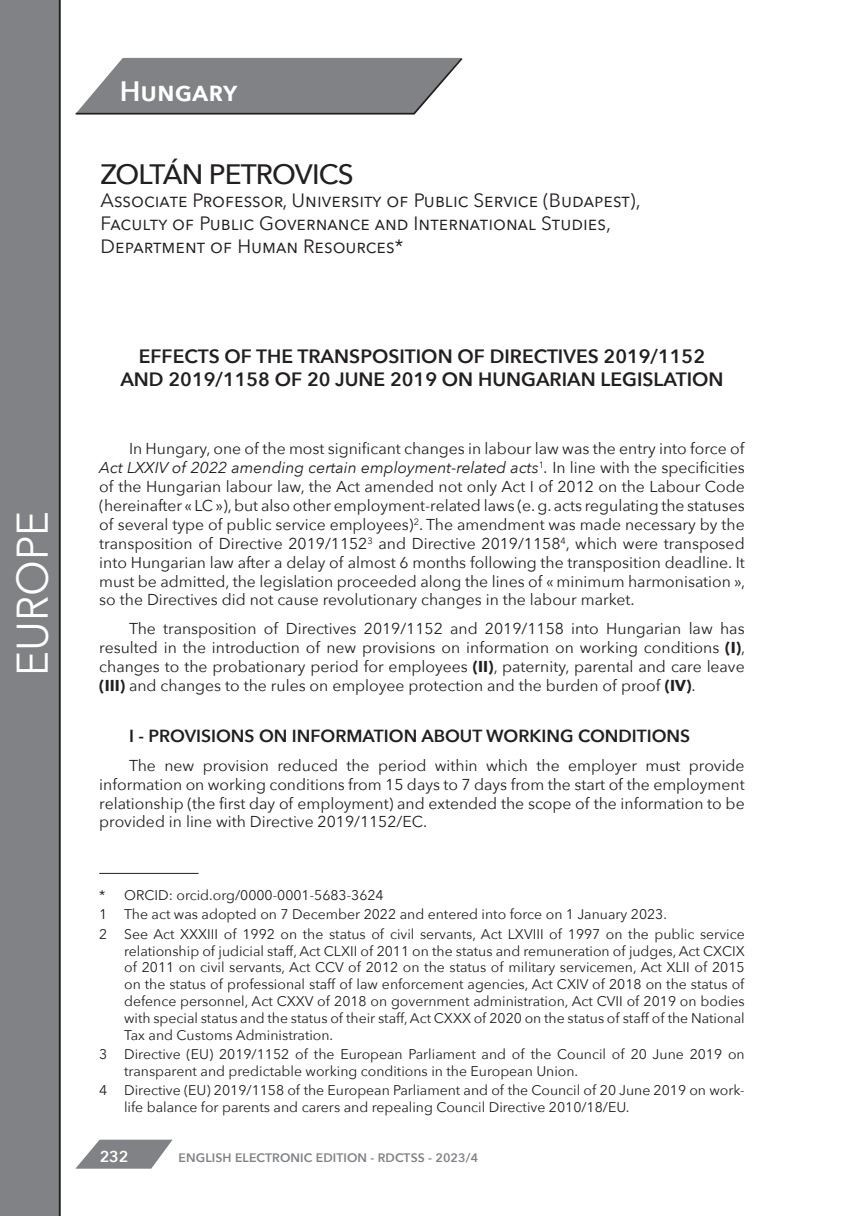
<style>
.page{position:relative;width:844px;height:1216px;background:#fff}
.page>*{position:absolute;margin:0;border:0;box-sizing:border-box;transform-origin:0 0}
.t1{font:44.1px "Avenir Next";color:#fff;scale:.95 1}
.t2{font:600 28px "Avenir Next";color:#fff}
.Auteur{font:500 28px "Avenir Next";letter-spacing:-.03em;color:#231f20}
.Univ__rattachement{font:19.25px/23.1px "Avenir Next";color:#231f20}
.Titre_Actualité{font:600 19.25px/23.1px "Avenir Next";color:#231f20;text-align:center}
.Titre_I_actua{font:600 17.5px "Avenir Next";color:#231f20}
.Corps_Texte_actua{font:15.75px/18.9px "Avenir Next";color:#231f20;text-align:justify}
.t3{font:600 15.75px "Avenir Next";color:#fff}
.Notes_de_fin_actua{font:14px/16.8px "Avenir Next";color:#231f20}
.t4{font:600 12.25px "Avenir Next";letter-spacing:.01em;color:#808285}
.s1{font-style:italic}
.s2{font-weight:700}
</style>
<div class="page">
<div style="left:0;top:0;width:61px;height:1215px;background:#808285"></div>
<svg style="left:75px;top:57px;width:388px;height:58px;background:#8f9093"></svg>
<hr style="left:59px;top:0;width:1px;height:1215px;background:#231f20">
<svg style="left:76px;top:1139px;width:96px;height:29px"></svg>
<hr style="left:99px;top:873px;width:99px;height:1px;background:#231f20">
<h1 class="t1" style="left:-5px;top:675px;width:175px;rotate:-90deg">EUROPE</h1>
<h2 class="t2" style="left:153px;top:67px;width:93px">Algé....</h2>
<h2 class="t2" style="left:120px;top:67px;width:119px">Hungary</h2>
<p class="Auteur" style="left:100px;top:150px;width:254px">ZOLTÁN PETROVICS</p>
<p class="Univ__rattachement" style="left:100px;top:188px;width:541px">Associate Professor, University of Public Service (Budapest),<br>Faculty of Public Governance and International Studies,<br>Department of Human Resources*</p>
<p class="Titre_Actualité" style="left:120px;top:344px;width:604px">EFFECTS OF THE TRANSPOSITION OF DIRECTIVES 2019/1152<br>AND 2019/1158 OF 20 JUNE 2019 ON HUNGARIAN LEGISLATION</p>
<p class="Corps_Texte_actua" style="left:99px;top:438px;width:647px;text-indent:30px">In Hungary, one of the most significant changes in labour law was the entry into force of <span class="s1">Act LXXIV of 2022 amending certain employment-related acts</span><sup>1</sup><span class="s1">.</span> In line with the specificities of the Hungarian labour law, the Act amended not only Act I of 2012 on the Labour Code (hereinafter « LC »), but also other employment-related laws (e. g. acts regulating the statuses of several type of public service employees)<sup>2</sup>. The amendment was made necessary by the transposition of Directive 2019/1152<sup>3</sup> and Directive 2019/1158<sup>4</sup>, which were transposed into Hungarian law after a delay of almost 6 months following the transposition deadline. It must be admitted, the legislation proceeded along the lines of « minimum harmonisation », so the Directives did not cause revolutionary changes in the labour market.</p>
<p class="Corps_Texte_actua" style="left:99px;top:618px;width:647px;text-indent:30px">The transposition of Directives 2019/1152 and 2019/1158 into Hungarian law has resulted in the introduction of new provisions on information on working conditions <span class="s2">(I)</span>, changes to the probationary period for employees <span class="s2">(II)</span>, paternity, parental and care leave <span class="s2">(III)</span> and changes to the rules on employee protection and the burden of proof <span class="s2">(IV)</span>.</p>
<p class="Titre_I_actua" style="left:129px;top:720px;width:562px">I - PROVISIONS ON INFORMATION ABOUT WORKING CONDITIONS</p>
<p class="Corps_Texte_actua" style="left:99px;top:755px;width:646px;text-indent:30px">The new provision reduced the period within which the employer must provide information on working conditions from 15 days to 7 days from the start of the employment relationship (the first day of employment) and extended the scope of the information to be provided in line with Directive 2019/1152/EC.</p>
<p class="Notes_de_fin_actua" style="left:99px;top:886px;width:286px">* ORCID: orcid.org/0000-0001-5683-3624</p>
<p class="Notes_de_fin_actua" style="left:99px;top:905px;width:569px">1 The act was adopted on 7 December 2022 and entered into force on 1 January 2023.</p>
<p class="Notes_de_fin_actua" style="left:124px;top:924px;width:622px;text-align:justify;text-indent:-25px">2 See Act XXXIII of 1992 on the status of civil servants, Act LXVIII of 1997 on the public service relationship of judicial staff, Act CLXII of 2011 on the status and remuneration of judges, Act CXCIX of 2011 on civil servants, Act CCV of 2012 on the status of military servicemen, Act XLII of 2015 on the status of professional staff of law enforcement agencies, Act CXIV of 2018 on the status of defence personnel, Act CXXV of 2018 on government administration, Act CVII of 2019 on bodies with special status and the status of their staff, Act CXXX of 2020 on the status of staff of the National Tax and Customs Administration.</p>
<p class="Notes_de_fin_actua" style="left:124px;top:1044px;width:622px;text-indent:-25px">3 Directive (EU) 2019/1152 of the European Parliament and of the Council of 20 June 2019 on transparent and predictable working conditions in the European Union.</p>
<p class="Notes_de_fin_actua" style="left:124px;top:1081px;width:622px;text-indent:-25px">4 Directive (EU) 2019/1158 of the European Parliament and of the Council of 20 June 2019 on work&shy;life balance for parents and carers and repealing Council Directive 2010/18/EU.</p>
<p class="t3" style="left:100px;top:1142px;width:30px">232</p>
<p class="t4" style="left:178px;top:1146px;width:301px">ENGLISH ELECTRONIC EDITION - RDCTSS - 2023/4</p>
</div>
